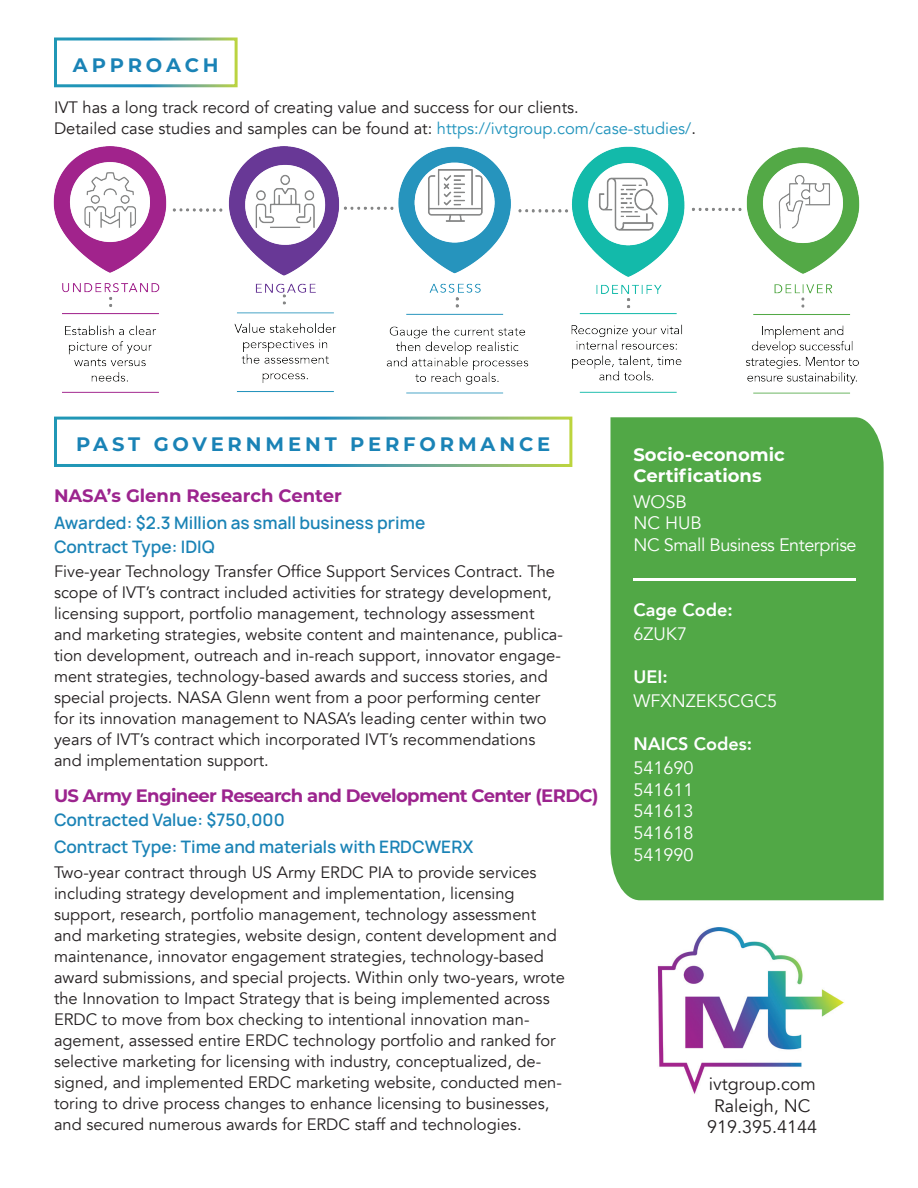
<style>
.page{position:relative;width:918px;height:1188px;background:#fff}
.page>*{position:absolute;margin:0;border:0;box-sizing:border-box;transform-origin:0 0}
.t1{font:700 19.5px "Montserrat";letter-spacing:.2em;color:#1a83b6}
.t2{font:700 18px "Montserrat";letter-spacing:-.035em;color:#9c248e}
.t3{font:18px/21.6px "Avenir";color:#fff;text-align:justify}
.t4{font:18px/21.6px "Avenir";letter-spacing:-.025em;color:#fff}
.t5{font:18px/21.6px "Avenir";color:#231f20;text-align:center}
.t6{font:700 18px/21.6px "Montserrat";color:#fff}
.t7{font:700 18px "Montserrat";color:#9c248e}
.t8{font:800 18px "Avenir";color:#fff}
.t9{font:16.5px/21px "Avenir";color:#231f20}
.t10{font:600 16.5px/24px "Manrope";color:#1a83b6}
.s1{color:#1f93bc}
</style>
<div class="page">
<div style="left:54px;top:38px;width:184px;height:49px;border:3px solid #fff"></div>
<div style="left:54px;top:417px;width:518px;height:50px;border:3px solid #fff"></div>
<div style="left:610px;top:417px;width:274px;height:483px;background:#51a846"></div>
<img style="left:657px;top:927px;width:187px;height:167px">
<hr style="left:633px;top:578px;width:223px;height:2px;background:#fff">
<img style="left:53px;top:146px;width:807px;height:248px">
<p class="t1" style="left:73px;top:51px;width:147px">APPROACH</p>
<p class="t9" style="left:54px;top:97px;width:643px">IVT has a long track record of creating value and success for our clients.<br>Detailed case studies and samples can be found at: <span class="s1">https://ivtgroup.com/case-studies/</span>.</p>
<p class="t1" style="left:76px;top:430px;width:476px">PAST GOVERNMENT PERFORMANCE</p>
<p class="t7" style="left:54px;top:482px;width:289px">NASA’s Glenn Research Center</p>
<p class="t10" style="left:54px;top:511px;width:373px">Awarded: $2.3 Million as small business prime<br>Contract Type: IDIQ</p>
<p class="t9" style="left:54px;top:561px;width:511px">Five-year Technology Transfer Office Support Services Contract. The scope of IVT’s contract included activities for strategy development, licensing support, portfolio management, technology assessment and marketing strategies, website content and maintenance, publica&shy;tion development, outreach and in-reach support, innovator engage&shy;ment strategies, technology-based awards and success stories, and special projects. NASA Glenn went from a poor performing center for its innovation management to NASA’s leading center within two years of IVT’s contract which incorporated IVT’s recommendations and implementation support.</p>
<p class="t2" style="left:54px;top:783px;width:546px">US Army Engineer Research and Development Center (ERDC)</p>
<p class="t10" style="left:54px;top:807px;width:421px;line-height:27px">Contracted Value: $750,000<br>Contract Type: Time and materials with ERDCWERX</p>
<p class="t9" style="left:54px;top:862px;width:512px">Two-year contract through US Army ERDC PIA to provide services including strategy development and implementation, licensing support, research, portfolio management, technology assessment and marketing strategies, website design, content development and maintenance, innovator engagement strategies, technology-based award submissions, and special projects. Within only two-years, wrote the Innovation to Impact Strategy that is being implemented across ERDC to move from box checking to intentional innovation man&shy;agement, assessed entire ERDC technology portfolio and ranked for selective marketing for licensing with industry, conceptualized, de&shy;signed, and implemented ERDC marketing website, conducted men&shy;toring to drive process changes to enhance licensing to businesses, and secured numerous awards for ERDC staff and technologies.</p>
<p class="t6" style="left:633px;top:443px;width:153px">Socio-economic<br>Certifications</p>
<p class="t4" style="left:633px;top:491px;width:225px">WOSB<br>NC HUB<br>NC Small Business Enterprise</p>
<p class="t8" style="left:633px;top:596px;width:101px">Cage Code:</p>
<p class="t3" style="left:633px;top:623px;width:55px">6ZUK7</p>
<p class="t8" style="left:633px;top:663px;width:36px">UEI:</p>
<p class="t3" style="left:633px;top:690px;width:145px">WFXNZEK5CGC5</p>
<p class="t8" style="left:633px;top:730px;width:120px">NAICS Codes:</p>
<p class="t3" style="left:633px;top:758px;width:62px">541690<br>541611<br>541613<br>541618<br>541990</p>
<p class="t5" style="left:707px;top:1073px;width:112px">ivtgroup.com<br>Raleigh, NC<br>919.395.4144</p>
</div>
